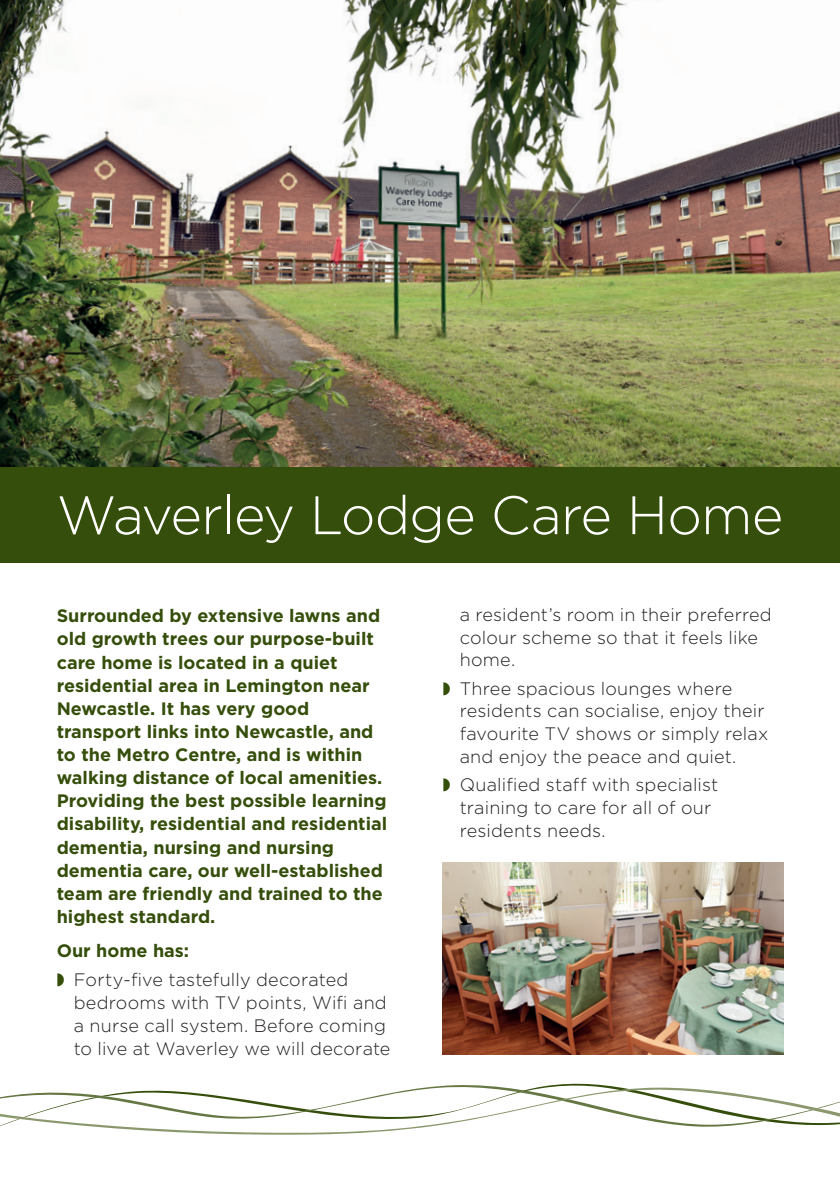
<style>
.page{position:relative;width:840px;height:1191px;background:#fff}
.page>*{position:absolute;margin:0;border:0;box-sizing:border-box;transform-origin:0 0}
.t1{font:300 54px "Gotham";letter-spacing:-.02em;color:#fff}
.First_Intro_Para{font:700 18px/23.2px "Gotham";color:#364e0b}
.Main_Body_Copy{font:300 18px/22.8px "Gotham";letter-spacing:.01em;color:#231f20}
.Main_Body_Copy-2{font:700 18px "Gotham";color:#364e0b}
</style>
<div class="page">
<img style="left:0;top:0;width:839px;height:467px">
<div style="left:0;top:467px;width:839px;height:96px;background:#364e0b"></div>
<svg style="left:431px;top:1083px;width:185px;height:4px"></svg>
<svg style="left:0;top:1087px;width:839px;height:48px"></svg>
<img style="left:442px;top:862px;width:340px;height:192px">
<p class="t1" style="left:57px;top:485px;width:727px">Waverley Lodge Care Home</p>
<p class="First_Intro_Para" style="left:57px;top:604px;width:332px">Surrounded by extensive lawns and old growth trees our purpose-built care home is located in a quiet residential area in Lemington near Newcastle. It has very good transport links into Newcastle, and to the Metro Centre, and is within walking distance of local amenities.<br>Providing the best possible learning disability, residential and residential dementia, nursing and nursing dementia care, our well-established team are friendly and trained to the highest standard.</p>
<p class="Main_Body_Copy-2" style="left:57px;top:940px;width:134px">Our home has:</p>
<p class="Main_Body_Copy" style="left:74px;top:968px;width:318px">Forty-five tastefully decorated bedrooms with TV points, Wifi and a nurse call system. Before coming to live at Waverley we will decorate</p>
<p class="Main_Body_Copy" style="left:459px;top:603px;width:313px">a resident’s room in their preferred colour scheme so that it feels like home.</p>
<p class="Main_Body_Copy" style="left:459px;top:676px;width:310px">Three spacious lounges where residents can socialise, enjoy their favourite TV shows or simply relax and enjoy the peace and quiet.</p>
<p class="Main_Body_Copy" style="left:459px;top:773px;width:260px">Qualified staff with specialist training to care for all of our residents needs.</p>
</div>
